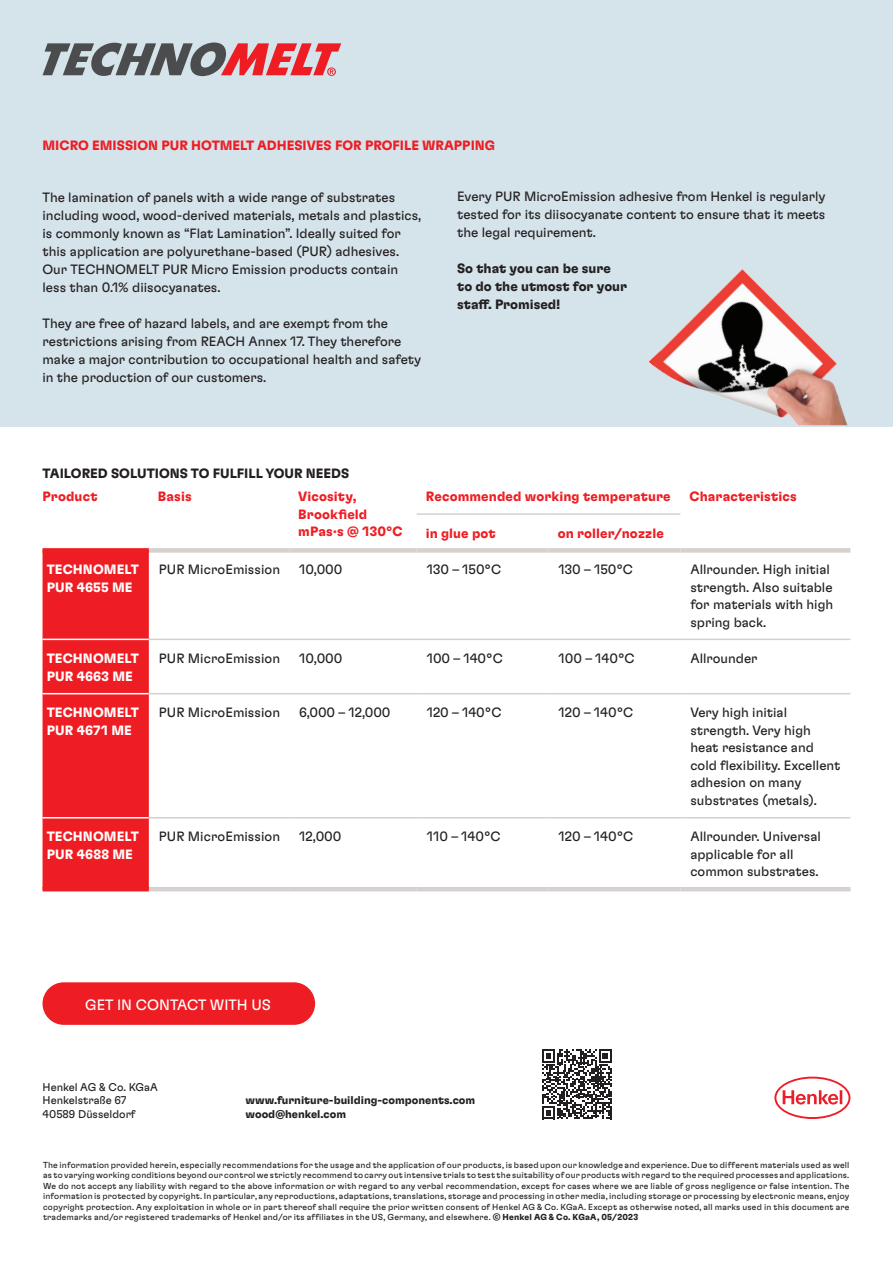
<style>
.page{position:relative;width:893px;height:1263px;background:#fff}
.page>*{position:absolute;margin:0;border:0;box-sizing:border-box;transform-origin:0 0}
.t1{font:15px "Henkel GT Flexa";color:#fff}
.t2{font:13.5px/17.5px "Henkel GT Flexa";color:#231f20}
.t3{font:700 13.5px/17.5px "Henkel GT Flexa";letter-spacing:.005em;color:#ee1d23}
.t4{font:700 13.5px/18px "Henkel GT Flexa";color:#231f20}
.t5{font:700 13.5px/18px "Henkel GT Flexa";letter-spacing:.01em;color:#fff}
.t6{font:700 11.25px/13.5px "Henkel GT Flexa";color:#231f20}
.t7{font:11.25px/13.5px "Henkel GT Flexa";color:#231f20}
.t8{font:8.7px/10.5px "Henkel GT Flexa";letter-spacing:.02em;color:#231f20;text-align:justify}
.s1{font-weight:700}
</style>
<div class="page">
<div style="left:0;top:0;width:893px;height:426px;background:#d5e3ea"></div>
<img style="left:649px;top:269px;width:199px;height:156px">
<div style="left:43px;top:982px;width:272px;height:43px;background:#ee1d23;border-radius:21px"></div>
<svg style="left:542px;top:1049px;width:70px;height:70px"></svg>
<div style="left:43px;top:553px;width:106px;height:334px;background:#ee1d23"></div>
<div style="left:149px;top:548px;width:140px;height:5px;background:#d6d1ce"></div>
<div style="left:289px;top:548px;width:128px;height:5px;background:#d6d1ce"></div>
<div style="left:417px;top:548px;width:132px;height:5px;background:#d6d1ce"></div>
<div style="left:549px;top:548px;width:131px;height:5px;background:#d6d1ce"></div>
<div style="left:680px;top:548px;width:170px;height:5px;background:#d6d1ce"></div>
<div style="left:43px;top:548px;width:106px;height:5px;background:#ee1d23"></div>
<hr style="left:417px;top:513px;width:132px;height:2px;background:#d6d1ce">
<hr style="left:549px;top:513px;width:131px;height:2px;background:#d6d1ce">
<hr style="left:289px;top:887px;width:128px;height:4px;background:#d6d1ce">
<hr style="left:417px;top:887px;width:132px;height:4px;background:#d6d1ce">
<hr style="left:549px;top:887px;width:131px;height:4px;background:#d6d1ce">
<hr style="left:680px;top:887px;width:170px;height:4px;background:#d6d1ce">
<hr style="left:43px;top:639px;width:106px;height:1px;background:#fff">
<hr style="left:43px;top:693px;width:106px;height:1px;background:#fff">
<hr style="left:43px;top:817px;width:106px;height:1px;background:#fff">
<hr style="left:149px;top:639px;width:140px;height:1px;background:#d6d1ce">
<hr style="left:289px;top:639px;width:128px;height:1px;background:#d6d1ce">
<hr style="left:417px;top:639px;width:132px;height:1px;background:#d6d1ce">
<hr style="left:549px;top:639px;width:131px;height:1px;background:#d6d1ce">
<hr style="left:680px;top:639px;width:170px;height:1px;background:#d6d1ce">
<hr style="left:149px;top:693px;width:140px;height:1px;background:#d6d1ce">
<hr style="left:289px;top:693px;width:128px;height:1px;background:#d6d1ce">
<hr style="left:417px;top:693px;width:132px;height:1px;background:#d6d1ce">
<hr style="left:549px;top:693px;width:131px;height:1px;background:#d6d1ce">
<hr style="left:680px;top:693px;width:170px;height:1px;background:#d6d1ce">
<hr style="left:149px;top:817px;width:140px;height:1px;background:#d6d1ce">
<hr style="left:289px;top:817px;width:128px;height:1px;background:#d6d1ce">
<hr style="left:417px;top:817px;width:132px;height:1px;background:#d6d1ce">
<hr style="left:549px;top:817px;width:131px;height:1px;background:#d6d1ce">
<hr style="left:680px;top:817px;width:170px;height:1px;background:#d6d1ce">
<hr style="left:149px;top:887px;width:140px;height:4px;background:#d6d1ce">
<hr style="left:43px;top:887px;width:106px;height:4px;background:#ee1d23">
<svg style="left:774px;top:1076px;width:76px;height:43px"></svg>
<svg style="left:43px;top:43px;width:298px;height:33px"></svg>
<p class="t3" style="left:43px;top:136px;width:454px">MICRO EMISSION PUR HOTMELT ADHESIVES FOR PROFILE WRAPPING</p>
<p class="t2" style="left:43px;top:188px;width:380px;line-height:18px">The lamination of panels with a wide range of substrates including wood, wood-derived materials, metals and plastics, is commonly known as “Flat Lamination”. Ideally suited for this application are polyurethane-based (PUR) adhesives.<br>Our TECHNOMELT PUR Micro Emission products contain less than 0.1% diisocyanates.</p>
<p class="t2" style="left:43px;top:314px;width:380px;line-height:18px">They are free of hazard labels, and are exempt from the restrictions arising from REACH Annex 17. They therefore make a major contribution to occupational health and safety in the production of our customers.</p>
<p class="t2" style="left:457px;top:187px;width:370px;line-height:18px;text-align:justify">Every PUR MicroEmission adhesive from Henkel is regularly tested for its diisocyanate content to ensure that it meets the legal requirement.</p>
<p class="t4" style="left:457px;top:259px;width:172px">So that you can be sure to do the utmost for your staff. Promised!</p>
<p class="t4" style="left:43px;top:463px;width:308px">TAILORED SOLUTIONS TO FULFILL YOUR NEEDS</p>
<p class="t3" style="left:43px;top:487px;width:57px">Product</p>
<p class="t3" style="left:158px;top:487px;width:35px">Basis</p>
<p class="t3" style="left:298px;top:487px;width:106px">Vicosity,<br>Brookfield mPas·s @ 130°C</p>
<p class="t3" style="left:426px;top:487px;width:246px">Recommended working temperature</p>
<p class="t3" style="left:689px;top:487px;width:109px">Characteristics</p>
<p class="t3" style="left:426px;top:524px;width:72px">in glue pot</p>
<p class="t3" style="left:558px;top:524px;width:108px">on roller/nozzle</p>
<p class="t5" style="left:47px;top:560px;width:94px">TECHNOMELT<br>PUR 4655 ME</p>
<p class="t2" style="left:159px;top:560px;width:123px">PUR MicroEmission</p>
<p class="t2" style="left:299px;top:560px;width:45px">10,000</p>
<p class="t2" style="left:427px;top:560px;width:76px">130 – 150°C</p>
<p class="t2" style="left:559px;top:560px;width:76px">130 – 150°C</p>
<p class="t2" style="left:690px;top:560px;width:144px">Allrounder. High initial strength. Also suitable for materials with high spring back.</p>
<p class="t5" style="left:47px;top:649px;width:94px">TECHNOMELT<br>PUR 4663 ME</p>
<p class="t2" style="left:159px;top:649px;width:123px">PUR MicroEmission</p>
<p class="t2" style="left:299px;top:649px;width:45px">10,000</p>
<p class="t2" style="left:427px;top:649px;width:78px">100 – 140°C</p>
<p class="t2" style="left:559px;top:649px;width:78px">100 – 140°C</p>
<p class="t2" style="left:690px;top:649px;width:69px">Allrounder</p>
<p class="t5" style="left:47px;top:703px;width:94px">TECHNOMELT<br>PUR 4671 ME</p>
<p class="t2" style="left:159px;top:703px;width:123px">PUR MicroEmission</p>
<p class="t2" style="left:299px;top:703px;width:93px">6,000 – 12,000</p>
<p class="t2" style="left:427px;top:703px;width:76px">120 – 140°C</p>
<p class="t2" style="left:559px;top:703px;width:76px">120 – 140°C</p>
<p class="t2" style="left:690px;top:703px;width:152px">Very high initial strength. Very high heat resistance and cold flexibility. Excellent adhesion on many substrates (metals).</p>
<p class="t5" style="left:47px;top:827px;width:94px">TECHNOMELT<br>PUR 4688 ME</p>
<p class="t2" style="left:159px;top:827px;width:123px">PUR MicroEmission</p>
<p class="t2" style="left:299px;top:827px;width:44px">12,000</p>
<p class="t2" style="left:427px;top:827px;width:76px">110 – 140°C</p>
<p class="t2" style="left:559px;top:827px;width:76px">120 – 140°C</p>
<p class="t2" style="left:690px;top:827px;width:132px">Allrounder. Universal applicable for all common substrates.</p>
<p class="t1" style="left:85px;top:995px;width:187px">GET IN CONTACT WITH US</p>
<p class="t7" style="left:43px;top:1080px;width:117px">Henkel AG &amp; Co. KGaA<br>Henkelstraße 67<br>40589 Düsseldorf</p>
<p class="t6" style="left:246px;top:1093px;width:231px">www.furniture-building-components.com wood@henkel.com</p>
<p class="t8" style="left:43px;top:1159px;width:808px">The information provided herein, especially recommendations for the usage and the application of our products, is based upon our knowledge and experience. Due to different materials used as well as to varying working conditions beyond our control we strictly recommend to carry out intensive trials to test the suitability of our products with regard to the required processes and applications.<br>We do not accept any liability with regard to the above information or with regard to any verbal recommendation, except for cases where we are liable of gross negligence or false intention. The information is protected by copyright. In particular, any reproductions, adaptations, translations, storage and processing in other media, including storage or processing by electronic means, enjoy copyright protection. Any exploitation in whole or in part thereof shall require the prior written consent of Henkel AG &amp; Co. KGaA. Except as otherwise noted, all marks used in this document are trademarks and/or registered trademarks of Henkel and/or its affiliates in the US, Germany, and elsewhere. <span class="s1">© Henkel AG &amp; Co. KGaA, 05/2023</span></p>
</div>
